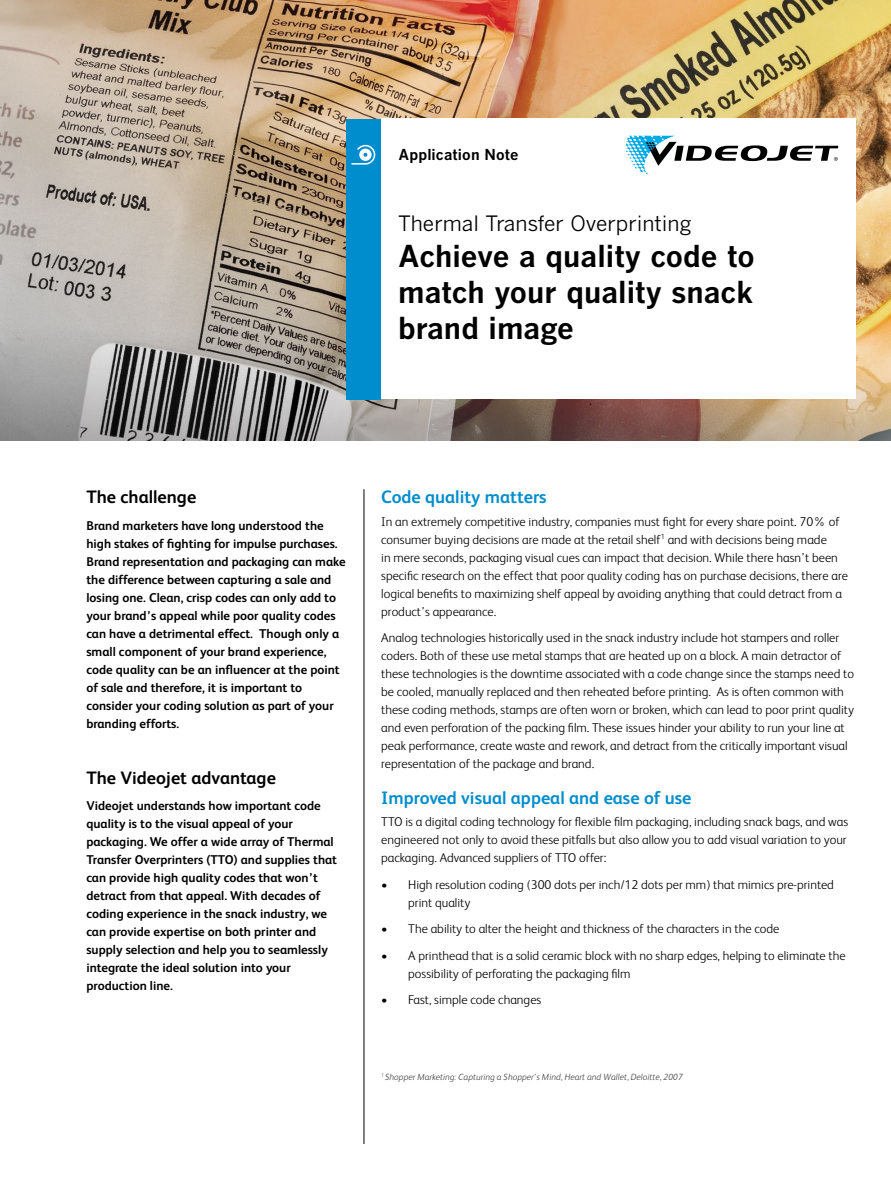
<style>
.page{position:relative;width:891px;height:1188px;background:#fff}
.page>*{position:absolute;margin:0;border:0;box-sizing:border-box;transform-origin:0 0}
.t1{font:30px/36px "Benton Got Bol";color:#000;text-align:justify}
.t2{font:21px "Benton Got Reg";color:#000}
.t3{font:700 18px "FS Albert";color:#008dcd}
.t4{font:700 18px "FS Albert";color:#000}
.t5{font:15px "Benton Got Bol";letter-spacing:.005em;color:#000}
.t6{font:300 12.75px/18px "FS Albert";color:#000}
.t7{font:700 12.75px/18px "FS Albert";color:#000}
.t8{font:italic 300 9px "FS Albert";color:#414042}
</style>
<div class="page">
<img style="left:0;top:0;width:891px;height:441px">
<hr style="left:364px;top:489px;width:1px;height:655px;background:#000">
<div style="left:381px;top:118px;width:474px;height:281px;background:#fff"></div>
<div style="left:347px;top:119px;width:34px;height:281px;background:#008dcd"></div>
<svg style="left:626px;top:136px;width:212px;height:39px"></svg>
<svg style="left:351px;top:145px;width:24px;height:20px"></svg>
<p class="t5" style="left:399px;top:145px;width:122px">Application Note</p>
<h2 class="t2" style="left:398px;top:210px;width:295px">Thermal Transfer Overprinting</h2>
<h1 class="t1" style="left:398px;top:237px;width:358px">Achieve a quality code to match your quality snack brand image</h1>
<h3 class="t4" style="left:86px;top:487px;width:111px">The challenge</h3>
<p class="t7" style="left:86px;top:516px;width:261px">Brand marketers have long understood the high stakes of fighting for impulse purchases.<br>Brand representation and packaging can make the difference between capturing a sale and losing one. Clean, crisp codes can only add to your brand’s appeal while poor quality codes can have a detrimental effect. Though only a small component of your brand experience, code quality can be an influencer at the point of sale and therefore, it is important to consider your coding solution as part of your branding efforts.</p>
<h3 class="t4" style="left:86px;top:767px;width:191px">The Videojet advantage</h3>
<p class="t7" style="left:86px;top:797px;width:252px">Videojet understands how important code quality is to the visual appeal of your packaging. We offer a wide array of Thermal Transfer Overprinters (TTO) and supplies that can provide high quality codes that won’t detract from that appeal. With decades of coding experience in the snack industry, we can provide expertise on both printer and supply selection and help you to seamlessly integrate the ideal solution into your production line.</p>
<h3 class="t3" style="left:381px;top:487px;width:167px">Code quality matters</h3>
<p class="t6" style="left:381px;top:512px;width:468px">In an extremely competitive industry, companies must fight for every share point. 70% of consumer buying decisions are made at the retail shelf<sup>1</sup> and with decisions being made<br>in mere seconds, packaging visual cues can impact that decision. While there hasn’t been specific research on the effect that poor quality coding has on purchase decisions, there are logical benefits to maximizing shelf appeal by avoiding anything that could detract from a product’s appearance.</p>
<p class="t6" style="left:381px;top:629px;width:474px">Analog technologies historically used in the snack industry include hot stampers and roller coders. Both of these use metal stamps that are heated up on a block. A main detractor of these technologies is the downtime associated with a code change since the stamps need to be cooled, manually replaced and then reheated before printing. As is often common with these coding methods, stamps are often worn or broken, which can lead to poor print quality and even perforation of the packing film. These issues hinder your ability to run your line at peak performance, create waste and rework, and detract from the critically important visual representation of the package and brand.</p>
<h3 class="t3" style="left:381px;top:787px;width:312px">Improved visual appeal and ease of use</h3>
<p class="t6" style="left:381px;top:813px;width:469px">TTO is a digital coding technology for flexible film packaging, including snack bags, and was engineered not only to avoid these pitfalls but also allow you to add visual variation to your packaging. Advanced suppliers of TTO offer:</p>
<p class="t6" style="left:408px;top:875px;width:427px;text-indent:-27px">• High resolution coding (300 dots per inch/12 dots per mm) that mimics pre-printed print quality</p>
<p class="t6" style="left:381px;top:920px;width:400px">• The ability to alter the height and thickness of the characters in the code</p>
<p class="t6" style="left:408px;top:946px;width:439px;text-indent:-27px">• A printhead that is a solid ceramic block with no sharp edges, helping to eliminate the possibility of perforating the packaging film</p>
<p class="t6" style="left:381px;top:991px;width:162px">• Fast, simple code changes</p>
<p class="t8" style="left:381px;top:1072px;width:303px"><sup>1</sup> Shopper Marketing: Capturing a Shopper’s Mind, Heart and Wallet, Deloitte, 2007</p>
</div>
